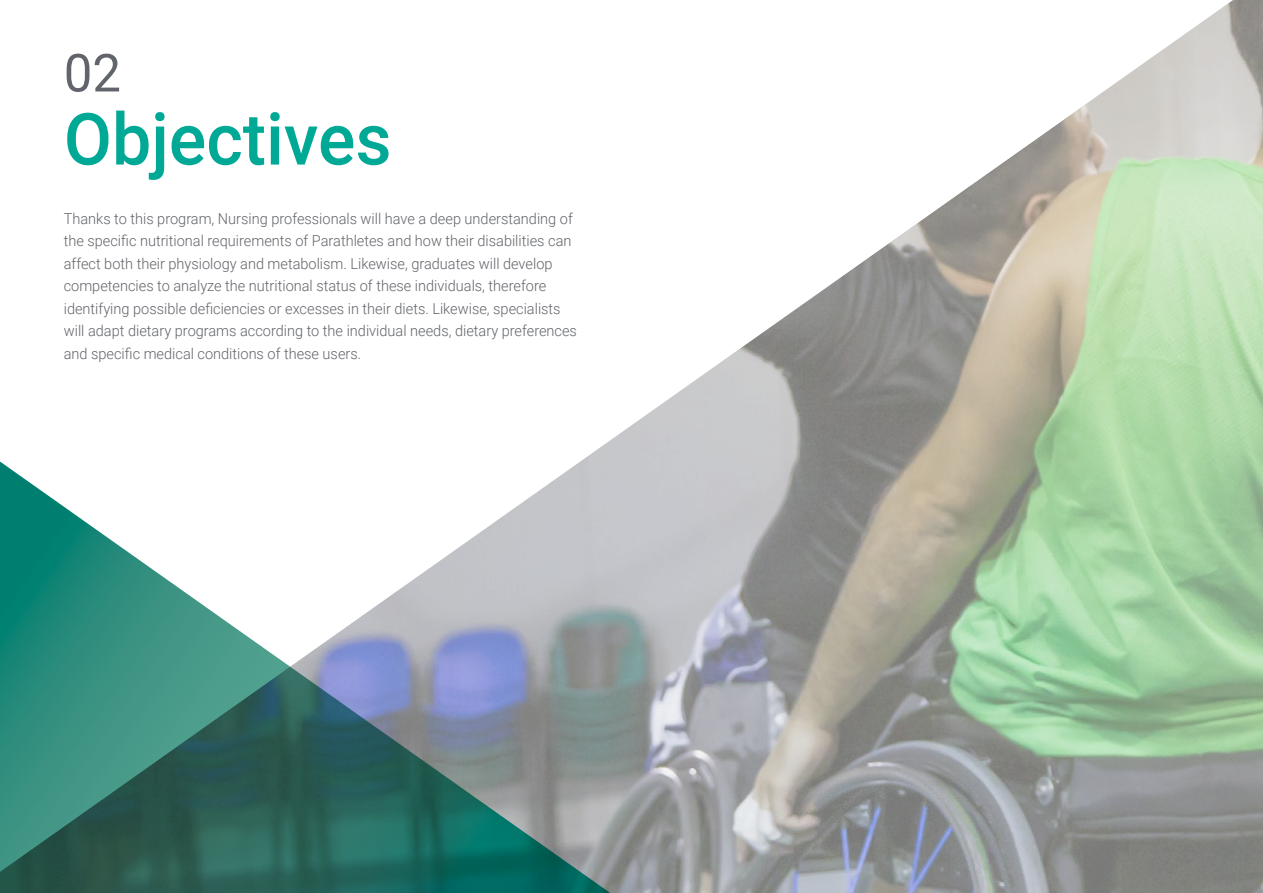
<style>
.page{position:relative;width:1263px;height:893px;background:#fff}
.page>*{position:absolute;margin:0;border:0;box-sizing:border-box;transform-origin:0 0}
.t1{font:500 72px "Roboto";color:#00a996}
.t2{font:52.5px "Roboto";color:#61646a}
.t3{font:300 15px/22.5px "Roboto";color:#61646a}
</style>
<div class="page">
<img style="left:602px;top:0;width:661px;height:893px">
<svg style="left:0;top:446px;width:640px;height:447px"></svg>
<h2 class="t2" style="left:64px;top:36px;width:59px">02</h2>
<h1 class="t1" style="left:64px;top:89px;width:329px">Objectives</h1>
<p class="t3" style="left:64px;top:207px;width:515px">Thanks to this program, Nursing professionals will have a deep understanding of the specific nutritional requirements of Parathletes and how their disabilities can affect both their physiology and metabolism. Likewise, graduates will develop competencies to analyze the nutritional status of these individuals, therefore identifying possible deficiencies or excesses in their diets. Likewise, specialists will adapt dietary programs according to the individual needs, dietary preferences and specific medical conditions of these users.</p>
</div>
